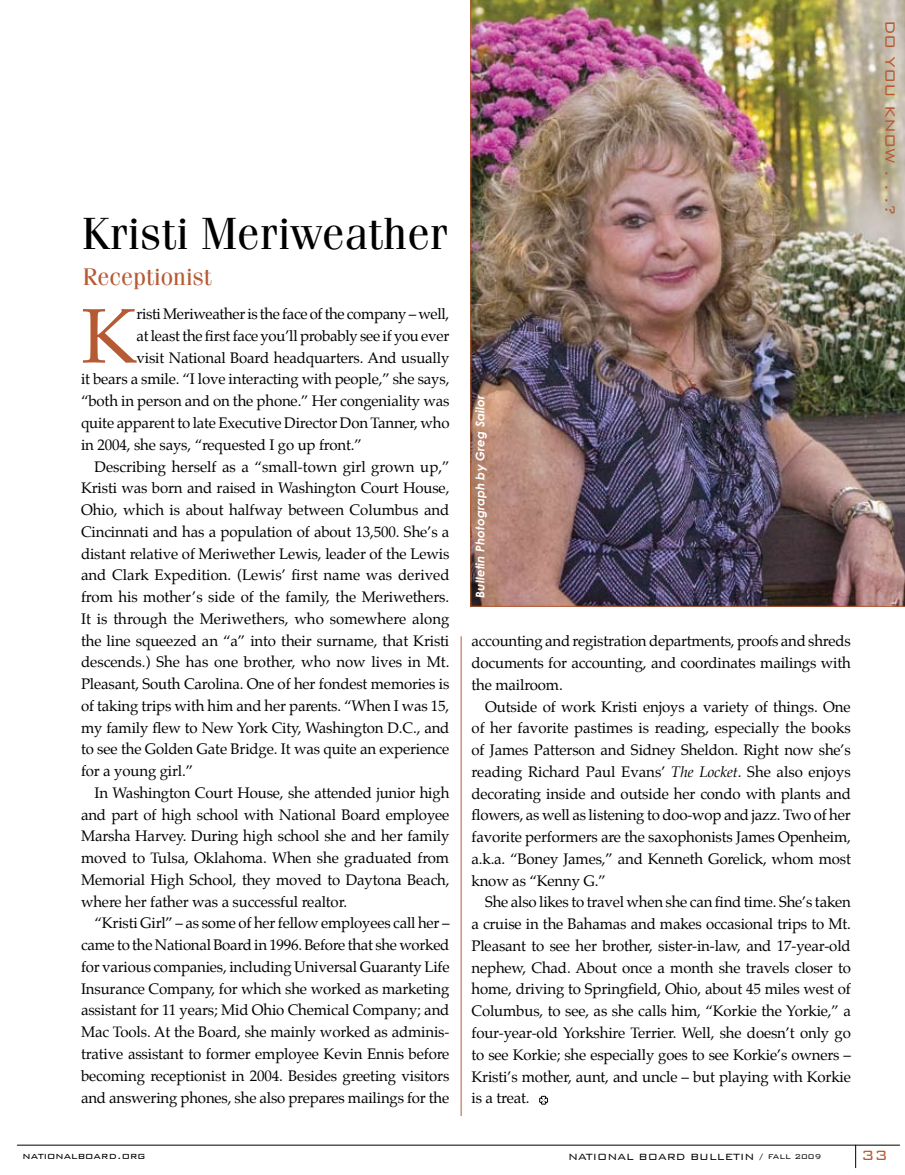
<style>
.page{position:relative;width:905px;height:1175px;background:#fff}
.page>*{position:absolute;margin:0;border:0;box-sizing:border-box;transform-origin:0 0}
.t1{font:77.4px "Palatino";color:#b65a33}
.t2{font:45px "Fenice";color:#000}
.t3{font:24px "Fenice";color:#b65a33}
.t4{font:300 18px "Bank Gothic BT";color:#b65a33}
.t5{font:15px "Palatino";letter-spacing:-.01em;color:#000}
.t6{font:300 12px "Bank Gothic BT";color:#000}
.t7{font:italic 700 12px "Century Gothic";letter-spacing:.01em;color:#fff}
.t8{font:300 9px "Bank Gothic BT";color:#000}
.s1{font-style:italic}
.s2{font-size:9px}
</style>
<div class="page">
<hr style="left:17px;top:1144px;width:882px;height:1px;background:#000">
<svg style="left:855px;top:1145px;width:1px;height:22px"></svg>
<svg style="left:539px;top:1095px;width:9px;height:9px"></svg>
<img style="left:470px;top:0;width:434px;height:606px">
<hr style="left:460px;top:636px;width:1px;height:480px;background:#b65a33">
<p class="t2" style="left:83px;top:206px;width:366px">Kristi Meriweather</p>
<p class="t3" style="left:83px;top:262px;width:130px">Receptionist</p>
<p class="t1" style="left:81px;top:272px;width:58px">K</p>
<p class="t5" style="left:136px;top:301px;width:314px">risti Meriweather is the face of the company – well,</p>
<p class="t5" style="left:136px;top:323px;width:314px">at least the first face you’ll probably see if you ever</p>
<p class="t5" style="left:136px;top:345px;width:314px">visit National Board headquarters. And usually</p>
<p class="t5" style="left:81px;top:367px;width:370px">it bears a smile. “I love interacting with people,” she says,</p>
<p class="t5" style="left:81px;top:388px;width:370px">“both in person and on the phone.” Her congeniality was</p>
<p class="t5" style="left:81px;top:410px;width:370px">quite apparent to late Executive Director Don Tanner, who</p>
<p class="t5" style="left:81px;top:432px;width:282px">in 2004, she says, “requested I go up front.”</p>
<p class="t5" style="left:95px;top:454px;width:356px">Describing herself as a “small-town girl grown up,”</p>
<p class="t5" style="left:81px;top:475px;width:370px">Kristi was born and raised in Washington Court House,</p>
<p class="t5" style="left:81px;top:497px;width:370px">Ohio, which is about halfway between Columbus and</p>
<p class="t5" style="left:81px;top:519px;width:370px">Cincinnati and has a population of about 13,500. She’s a</p>
<p class="t5" style="left:81px;top:541px;width:370px">distant relative of Meriwether Lewis, leader of the Lewis</p>
<p class="t5" style="left:81px;top:562px;width:370px">and Clark Expedition. (Lewis’ first name was derived</p>
<p class="t5" style="left:81px;top:584px;width:370px">from his mother’s side of the family, the Meriwethers.</p>
<p class="t5" style="left:81px;top:606px;width:370px">It is through the Meriwethers, who somewhere along</p>
<p class="t5" style="left:81px;top:628px;width:370px">the line squeezed an “a” into their surname, that Kristi</p>
<p class="t5" style="left:81px;top:649px;width:370px">descends.) She has one brother, who now lives in Mt.</p>
<p class="t5" style="left:81px;top:671px;width:370px">Pleasant, South Carolina. One of her fondest memories is</p>
<p class="t5" style="left:81px;top:693px;width:370px">of taking trips with him and her parents. “When I was 15,</p>
<p class="t5" style="left:81px;top:715px;width:370px">my family flew to New York City, Washington D.C., and</p>
<p class="t5" style="left:81px;top:736px;width:370px">to see the Golden Gate Bridge. It was quite an experience</p>
<p class="t5" style="left:81px;top:758px;width:114px">for a young girl.”</p>
<p class="t5" style="left:95px;top:780px;width:356px">In Washington Court House, she attended junior high</p>
<p class="t5" style="left:81px;top:802px;width:370px">and part of high school with National Board employee</p>
<p class="t5" style="left:81px;top:823px;width:370px">Marsha Harvey. During high school she and her family</p>
<p class="t5" style="left:81px;top:845px;width:369px">moved to Tulsa, Oklahoma. When she graduated from</p>
<p class="t5" style="left:81px;top:867px;width:370px">Memorial High School, they moved to Daytona Beach,</p>
<p class="t5" style="left:81px;top:889px;width:267px">where her father was a successful realtor.</p>
<p class="t5" style="left:95px;top:910px;width:356px">“Kristi Girl” – as some of her fellow employees call her –</p>
<p class="t5" style="left:81px;top:932px;width:370px">came to the National Board in 1996. Before that she worked</p>
<p class="t5" style="left:81px;top:954px;width:370px">for various companies, including Universal Guaranty Life</p>
<p class="t5" style="left:81px;top:976px;width:370px">Insurance Company, for which she worked as marketing</p>
<p class="t5" style="left:81px;top:997px;width:370px">assistant for 11 years; Mid Ohio Chemical Company; and</p>
<p class="t5" style="left:81px;top:1019px;width:370px">Mac Tools. At the Board, she mainly worked as adminis-</p>
<p class="t5" style="left:81px;top:1041px;width:370px">trative assistant to former employee Kevin Ennis before</p>
<p class="t5" style="left:81px;top:1063px;width:370px">becoming receptionist in 2004. Besides greeting visitors</p>
<p class="t5" style="left:81px;top:1084px;width:370px">and answering phones, she also prepares mailings for the</p>
<p class="t7" style="left:472px;top:597px;width:204px;rotate:-90deg">Bulletin Photograph by Greg Sailor</p>
<p class="t5" style="left:471px;top:628px;width:380px">accounting and registration departments, proofs and shreds</p>
<p class="t5" style="left:471px;top:650px;width:381px">documents for accounting, and coordinates mailings with</p>
<p class="t5" style="left:471px;top:672px;width:93px">the mailroom.</p>
<p class="t5" style="left:485px;top:694px;width:367px">Outside of work Kristi enjoys a variety of things. One</p>
<p class="t5" style="left:471px;top:715px;width:380px">of her favorite pastimes is reading, especially the books</p>
<p class="t5" style="left:471px;top:737px;width:381px">of James Patterson and Sidney Sheldon. Right now she’s</p>
<p class="t5" style="left:471px;top:759px;width:381px">reading Richard Paul Evans’ <span class="s1">The Locket</span>. She also enjoys</p>
<p class="t5" style="left:471px;top:781px;width:381px">decorating inside and outside her condo with plants and</p>
<p class="t5" style="left:471px;top:802px;width:381px">flowers, as well as listening to doo-wop and jazz. Two of her</p>
<p class="t5" style="left:471px;top:824px;width:381px">favorite performers are the saxophonists James Openheim,</p>
<p class="t5" style="left:471px;top:846px;width:381px">a.k.a. “Boney James,” and Kenneth Gorelick, whom most</p>
<p class="t5" style="left:471px;top:868px;width:136px">know as “Kenny G.”</p>
<p class="t5" style="left:485px;top:889px;width:367px">She also likes to travel when she can find time. She’s taken</p>
<p class="t5" style="left:471px;top:911px;width:381px">a cruise in the Bahamas and makes occasional trips to Mt.</p>
<p class="t5" style="left:471px;top:933px;width:381px">Pleasant to see her brother, sister-in-law, and 17-year-old</p>
<p class="t5" style="left:471px;top:955px;width:381px">nephew, Chad. About once a month she travels closer to</p>
<p class="t5" style="left:471px;top:976px;width:381px">home, driving to Springfield, Ohio, about 45 miles west of</p>
<p class="t5" style="left:471px;top:998px;width:381px">Columbus, to see, as she calls him, “Korkie the Yorkie,” a</p>
<p class="t5" style="left:471px;top:1020px;width:381px">four-year-old Yorkshire Terrier. Well, she doesn’t only go</p>
<p class="t5" style="left:471px;top:1042px;width:381px">to see Korkie; she especially goes to see Korkie’s owners –</p>
<p class="t5" style="left:471px;top:1063px;width:381px">Kristi’s mother, aunt, and uncle – but playing with Korkie</p>
<p class="t5" style="left:471px;top:1085px;width:60px">is a treat.</p>
<p class="t4" style="left:899px;top:20px;width:197px;rotate:90deg">do you know . . .?</p>
<p class="t6" style="left:23px;top:1149px;width:124px">nationalboard.org</p>
<p class="t6" style="left:568px;top:1150px;width:212px">NATIONAL BOARD BULLETIN / <span class="s2">Fall</span></p>
<p class="t8" style="left:794px;top:1151px;width:28px">2009</p>
<p class="t4" style="left:861px;top:1146px;width:28px">33</p>
</div>
